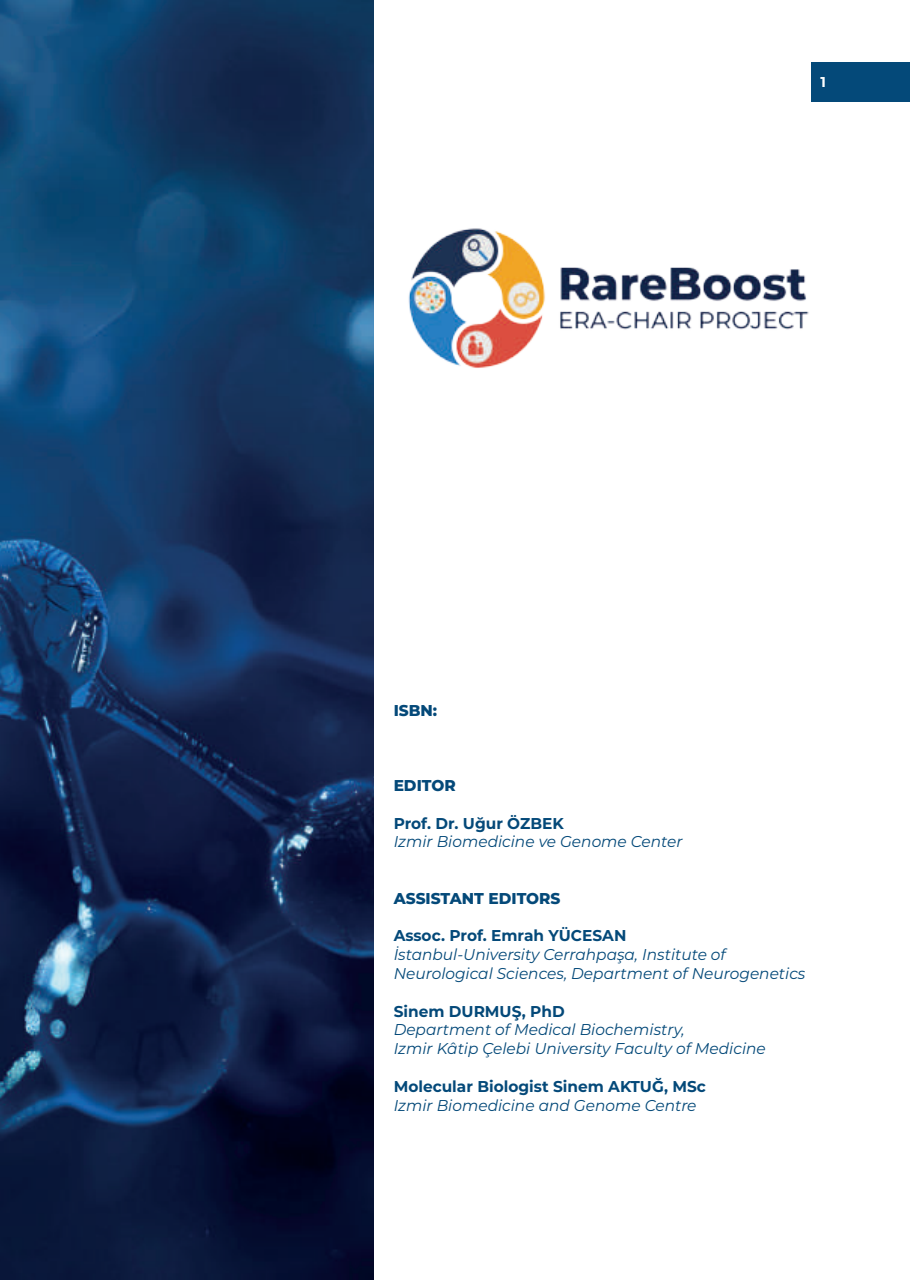
<style>
.page{position:relative;width:910px;height:1280px;background:#fff}
.page>*{position:absolute;margin:0;border:0;box-sizing:border-box;transform-origin:0 0}
.t1{font:italic 15.6px/18.8px "Montserrat";color:#044979}
.t2{font:700 15.6px "Montserrat";color:#044979}
.t3{font:800 15.6px "Montserrat";color:#044979}
.t4{font:700 14.25px "Montserrat";color:#fff}
</style>
<div class="page">
<div style="left:811px;top:62px;width:99px;height:40px;background:#044979"></div>
<img style="left:408px;top:228px;width:401px;height:140px">
<img style="left:0;top:0;width:374px;height:1280px">
<p class="t4" style="left:821px;top:72px;width:7px">1</p>
<p class="t3" style="left:394px;top:699px;width:45px">ISBN:</p>
<p class="t3" style="left:394px;top:774px;width:64px">EDITOR</p>
<p class="t2" style="left:394px;top:812px;width:172px">Prof. Dr. Uğur ÖZBEK</p>
<p class="t1" style="left:394px;top:832px;width:290px">Izmir Biomedicine ve Genome Center</p>
<p class="t3" style="left:394px;top:887px;width:168px">ASSISTANT EDITORS</p>
<p class="t2" style="left:394px;top:925px;width:234px">Assoc. Prof. Emrah YÜCESAN</p>
<p class="t1" style="left:394px;top:945px;width:413px">İstanbul-University Cerrahpaşa, Institute of<br>Neurological Sciences, Department of Neurogenetics</p>
<p class="t2" style="left:394px;top:1000px;width:173px">Sinem DURMUŞ, PhD</p>
<p class="t1" style="left:394px;top:1020px;width:374px">Department of Medical Biochemistry,<br>Izmir Kâtip Çelebi University Faculty of Medicine</p>
<p class="t2" style="left:394px;top:1075px;width:314px">Molecular Biologist Sinem AKTUĞ, MSc</p>
<p class="t1" style="left:394px;top:1095px;width:304px">Izmir Biomedicine and Genome Centre</p>
</div>
